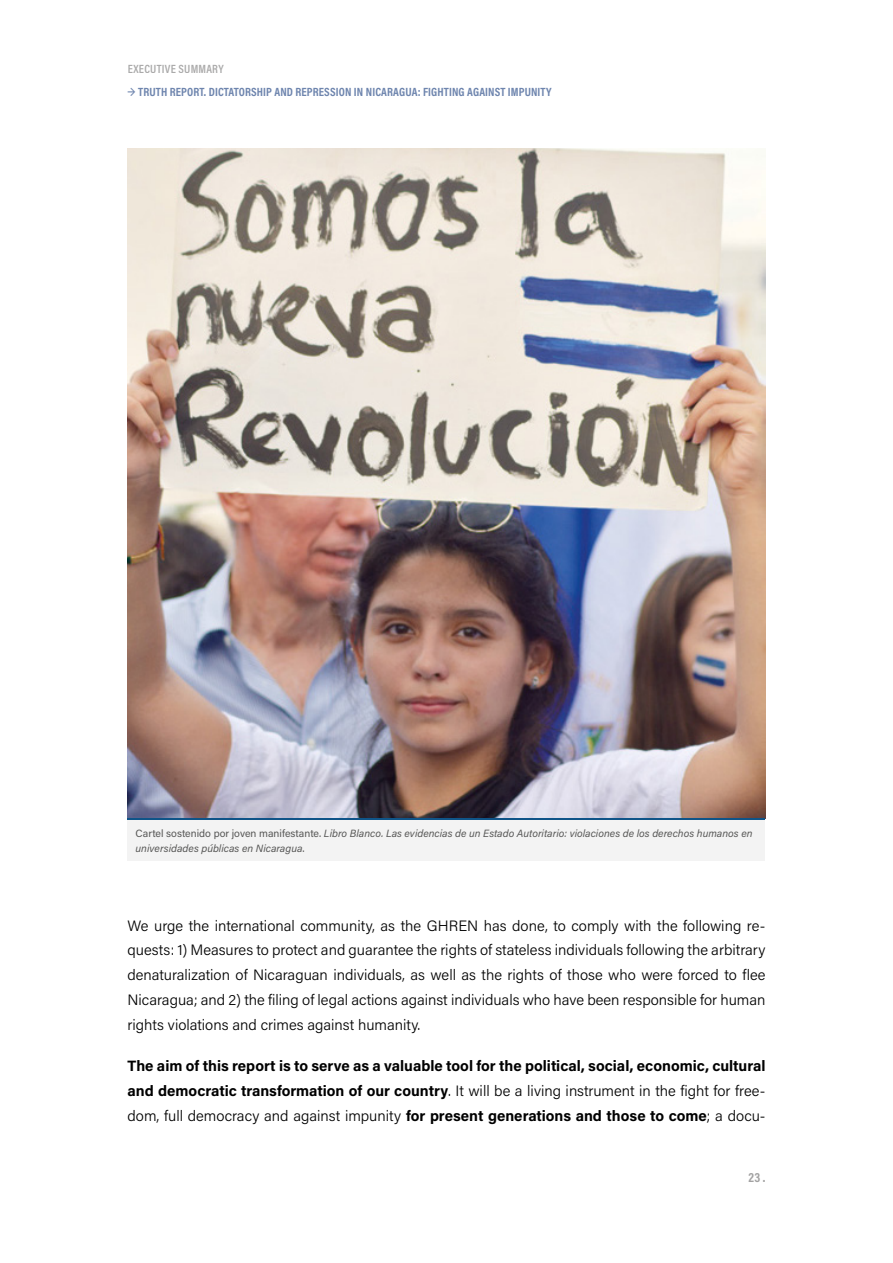
<style>
.page{position:relative;width:893px;height:1263px;background:#fff}
.page>*{position:absolute;margin:0;border:0;box-sizing:border-box;transform-origin:0 0}
.t1{font:300 15px/24.8px "Acumin Pro";color:#000;text-align:justify}
.t2{font:700 15px/24.8px "Acumin Pro";color:#000;text-align:justify}
.t3{font:700 13.5px "Acumin Pro Cond";color:#706f6f}
.t4{font:700 12px "Acumin Pro Cond";letter-spacing:.01em;color:#6e85ae}
.t5{font:600 12px "Acumin Pro Cond";letter-spacing:.02em;color:#7c7b7b}
.t6{font:italic 10.5px/15px "Acumin Pro";color:#575756}
.s1{font-style:normal}
.s2{font-weight:300}
</style>
<div class="page">
<img style="left:128px;top:149px;width:637px;height:669px">
<hr style="left:128px;top:818px;width:637px;height:2px;background:#0f5488">
<div style="left:128px;top:820px;width:637px;height:41px;background:#f3f3f3"></div>
<p class="t5" style="left:128px;top:61px;width:98px">EXECUTIVE SUMMARY</p>
<p class="t4" style="left:128px;top:84px;width:426px">→ TRUTH REPORT. DICTATORSHIP AND REPRESSION IN NICARAGUA: FIGHTING AGAINST IMPUNITY</p>
<p class="t6" style="left:136px;top:826px;width:618px"><span class="s1">Cartel sostenido por joven manifestante.</span> Libro Blanco. Las evidencias de un Estado Autoritario: violaciones de los derechos humanos en universidades públicas en Nicaragua<span class="s1">.</span></p>
<p class="t1" style="left:128px;top:912px;width:639px">We urge the international community, as the GHREN has done, to comply with the following re&shy;quests: 1) Measures to protect and guarantee the rights of stateless individuals following the arbitrary denaturalization of Nicaraguan individuals, as well as the rights of those who were forced to flee Nicaragua; and 2) the filing of legal actions against individuals who have been responsible for human rights violations and crimes against humanity.</p>
<p class="t2" style="left:128px;top:1053px;width:639px">The aim of this report is to serve as a valuable tool for the political, social, economic, cultural and democratic transformation of our country<span class="s2">. It will be a living instrument in the fight for free&shy;dom, full democracy and against impunity</span> for present generations and those to come<span class="s2">; a docu-</span></p>
<p class="t3" style="left:749px;top:1168px;width:18px">23 .</p>
</div>
